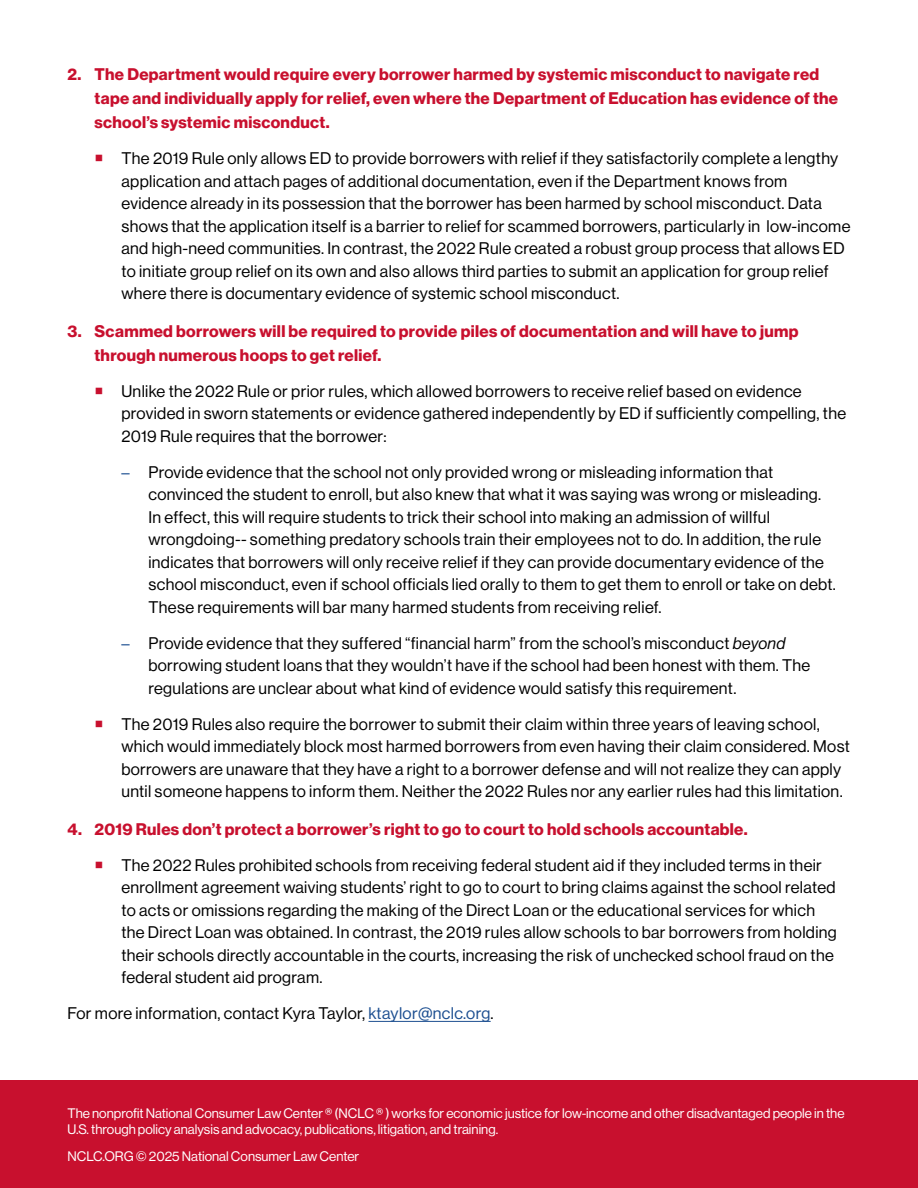
<style>
.page{position:relative;width:918px;height:1188px;background:#fff}
.page>*{position:absolute;margin:0;border:0;box-sizing:border-box;transform-origin:0 0}
.t1{font:16.5px/22.5px "N Haas Grotesk DS Pro 55 Rg";letter-spacing:.02em;color:#000}
.t2{font:16.5px/24px "N Haas Grotesk DS Pro 75 Bd";letter-spacing:.02em;color:#c8102e}
.t3{font:13.5px/16.2px "N Haas Grotesk DS Pro 55 Rg";color:#fff}
.s1{color:#1d4f91}
.s2{font-family:"N Haas Grotesk DS Pro 56 It"}
</style>
<div class="page">
<hr style="left:368px;top:1021px;width:123px;height:1px;background:#1d4f91">
<div style="left:0;top:1080px;width:918px;height:108px;background:#c8102e"></div>
<p class="t2" style="left:94px;top:63px;width:745px;text-indent:-27px">2. The Department would require every borrower harmed by systemic misconduct to navigate red tape and individually apply for relief, even where the Department of Education has evidence of the school’s systemic misconduct.</p>
<p class="t1" style="left:121px;top:147px;width:731px">The 2019 Rule only allows ED to provide borrowers with relief if they satisfactorily complete a lengthy application and attach pages of additional documentation, even if the Department knows from evidence already in its possession that the borrower has been harmed by school misconduct. Data shows that the application itself is a barrier to relief for scammed borrowers, particularly in low-income and high-need communities. In contrast, the 2022 Rule created a robust group process that allows ED to initiate group relief on its own and also allows third parties to submit an application for group relief where there is documentary evidence of systemic school misconduct.</p>
<p class="t2" style="left:94px;top:319px;width:705px;text-indent:-27px">3. Scammed borrowers will be required to provide piles of documentation and will have to jump through numerous hoops to get relief.</p>
<p class="t1" style="left:121px;top:380px;width:726px">Unlike the 2022 Rule or prior rules, which allowed borrowers to receive relief based on evidence provided in sworn statements or evidence gathered independently by ED if sufficiently compelling, the<br>2019 Rule requires that the borrower:</p>
<p class="t1" style="left:148px;top:461px;width:689px;text-indent:-27px"><span class="s1">–</span> Provide evidence that the school not only provided wrong or misleading information that convinced the student to enroll, but also knew that what it was saying was wrong or misleading.<br>In effect, this will require students to trick their school into making an admission of willful wrongdoing-- something predatory schools train their employees not to do. In addition, the rule indicates that borrowers will only receive relief if they can provide documentary evidence of the school misconduct, even if school officials lied orally to them to get them to enroll or take on debt.<br>These requirements will bar many harmed students from receiving relief.</p>
<p class="t1" style="left:148px;top:632px;width:663px;text-indent:-27px"><span class="s1">–</span> Provide evidence that they suffered “financial harm” from the school’s misconduct <span class="s2">beyond </span>borrowing student loans that they wouldn’t have if the school had been honest with them. The regulations are unclear about what kind of evidence would satisfy this requirement.</p>
<p class="t1" style="left:121px;top:713px;width:730px">The 2019 Rules also require the borrower to submit their claim within three years of leaving school, which would immediately block most harmed borrowers from even having their claim considered. Most borrowers are unaware that they have a right to a borrower defense and will not realize they can apply until someone happens to inform them. Neither the 2022 Rules nor any earlier rules had this limitation.</p>
<p class="t2" style="left:67px;top:817px;width:682px">4. 2019 Rules don’t protect a borrower’s right to go to court to hold schools accountable.</p>
<p class="t1" style="left:121px;top:854px;width:717px">The 2022 Rules prohibited schools from receiving federal student aid if they included terms in their enrollment agreement waiving students’ right to go to court to bring claims against the school related to acts or omissions regarding the making of the Direct Loan or the educational services for which the Direct Loan was obtained. In contrast, the 2019 rules allow schools to bar borrowers from holding their schools directly accountable in the courts, increasing the risk of unchecked school fraud on the federal student aid program.</p>
<p class="t1" style="left:67px;top:1002px;width:428px">For more information, contact Kyra Taylor, <span class="s1">ktaylor@nclc.org</span>.</p>
<p class="t3" style="left:68px;top:1105px;width:779px">The nonprofit National Consumer Law Center ® (NCLC ® ) works for economic justice for low-income and other disadvantaged people in the<br>U.S. through policy analysis and advocacy, publications, litigation, and training.</p>
<p class="t3" style="left:68px;top:1148px;width:293px">NCLC.ORG © 2025 National Consumer Law Center</p>
</div>
